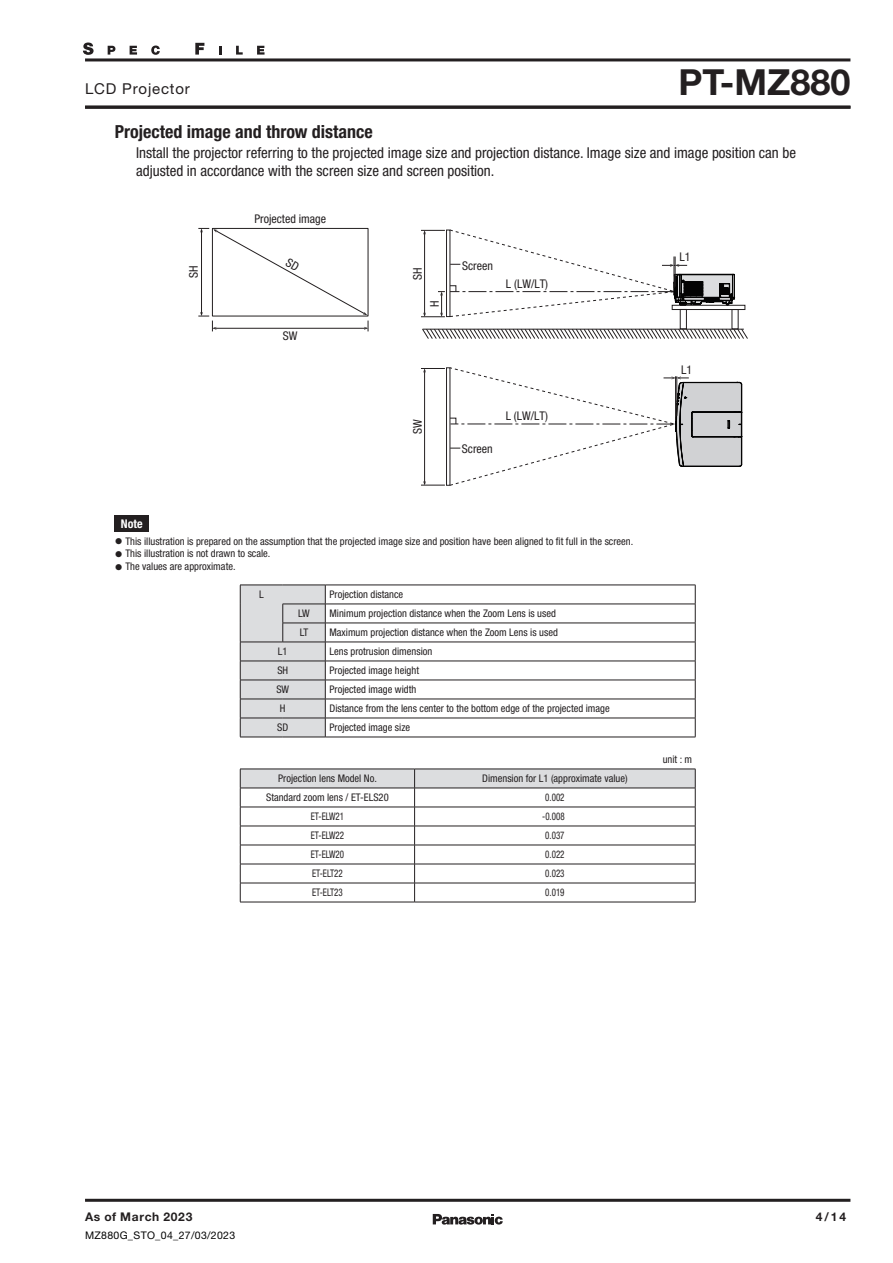
<style>
.page{position:relative;width:893px;height:1263px;background:#fff}
.page>*{position:absolute;margin:0;border:0;box-sizing:border-box;transform-origin:0 0}
.t1{font:700 36px "Helvetica Neue LT Std";color:#231f20}
.t2{font:700 condensed 18px "Helvetica Neue LT Std";color:#231f20}
.t3{font:condensed 15px/18px "Helvetica Neue LT Std";color:#231f20}
.t4{font:15px "Helvetica Neue LT Std";letter-spacing:.055em;color:#231f20}
.t5{font:condensed 12px "Helvetica Neue LT Std";color:#231f20}
.t6{font:700 12px "Helvetica Neue LT Std";letter-spacing:.055em;color:#231f20}
.t7{font:700 condensed 12px "Helvetica Neue LT Std";color:#fff}
.t8{font:condensed 10.5px/12.8px "Helvetica Neue LT Std";color:#231f20}
.t9{font:condensed 10.5px "Helvetica Neue LT Std";color:#231f20;scale:.85 1}
.t10{font:10.5px "Helvetica Neue LT Std";letter-spacing:.03em;color:#030303}
</style>
<div class="page">
<svg style="left:421px;top:229px;width:314px;height:88px"></svg>
<svg style="left:421px;top:367px;width:321px;height:119px"></svg>
<div style="left:680px;top:309px;width:7px;height:20px;border:1px solid #231f20"></div>
<svg style="left:422px;top:328px;width:326px;height:11px"></svg>
<div style="left:672px;top:305px;width:73px;height:5px;border:1px solid #231f20"></div>
<hr style="left:674px;top:256px;width:1px;height:32px;background:#231f20">
<hr style="left:675px;top:256px;width:1px;height:31px;background:#231f20">
<hr style="left:675px;top:376px;width:1px;height:45px;background:#231f20">
<hr style="left:677px;top:376px;width:1px;height:40px;background:#231f20">
<div style="left:115px;top:515px;width:34px;height:17px;background:#231f20"></div>
<hr style="left:325px;top:661px;width:370px;height:1px;background:#231f20">
<hr style="left:325px;top:680px;width:370px;height:1px;background:#231f20">
<hr style="left:325px;top:585px;width:370px;height:1px;background:#231f20">
<hr style="left:325px;top:604px;width:370px;height:1px;background:#231f20">
<hr style="left:325px;top:623px;width:370px;height:1px;background:#231f20">
<hr style="left:325px;top:642px;width:370px;height:1px;background:#231f20">
<hr style="left:325px;top:699px;width:370px;height:1px;background:#231f20">
<hr style="left:325px;top:718px;width:370px;height:1px;background:#231f20">
<svg style="left:240px;top:585px;width:86px;height:152px;background:#cfd0d2"></svg>
<svg style="left:695px;top:585px;width:1px;height:152px"></svg>
<hr style="left:240px;top:737px;width:43px;height:1px;background:#231f20">
<hr style="left:283px;top:737px;width:42px;height:1px;background:#231f20">
<hr style="left:325px;top:737px;width:370px;height:1px;background:#231f20">
<svg style="left:240px;top:769px;width:456px;height:133px"></svg>
<hr style="left:240px;top:902px;width:175px;height:1px;background:#231f20">
<hr style="left:415px;top:902px;width:280px;height:1px;background:#231f20">
<hr style="left:85px;top:1199px;width:765px;height:3px;background:#231f20">
<svg style="left:83px;top:43px;width:11px;height:12px"></svg>
<svg style="left:108px;top:46px;width:7px;height:9px"></svg>
<svg style="left:130px;top:46px;width:7px;height:9px"></svg>
<svg style="left:151px;top:46px;width:9px;height:9px"></svg>
<svg style="left:195px;top:43px;width:9px;height:12px"></svg>
<svg style="left:219px;top:46px;width:2px;height:9px"></svg>
<svg style="left:236px;top:46px;width:7px;height:9px"></svg>
<svg style="left:257px;top:46px;width:8px;height:9px"></svg>
<hr style="left:85px;top:58px;width:765px;height:3px;background:#231f20">
<hr style="left:85px;top:106px;width:765px;height:3px;background:#231f20">
<svg style="left:433px;top:1214px;width:70px;height:10px"></svg>
<svg style="left:198px;top:228px;width:171px;height:103px"></svg>
<h3 class="t4" style="left:85px;top:80px;width:106px">LCD Projector</h3>
<h1 class="t1" style="left:678px;top:60px;width:174px">PT-MZ880</h1>
<h2 class="t2" style="left:115px;top:121px;width:260px">Projected image and throw distance</h2>
<h3 class="t3" style="left:136px;top:144px;width:662px">Install the projector referring to the projected image size and projection distance. Image size and image position can be adjusted in accordance with the screen size and screen position.</h3>
<p class="t5" style="left:187px;top:278px;width:14px;rotate:-90deg">SH</p>
<p class="t5" style="left:254px;top:212px;width:73px">Projected image</p>
<p class="t5" style="left:283px;top:329px;width:16px">SW</p>
<p class="t5" style="left:411px;top:280px;width:14px;rotate:-90deg">SH</p>
<p class="t5" style="left:428px;top:307px;width:8px;rotate:-90deg">H</p>
<p class="t5" style="left:462px;top:258px;width:32px">Screen</p>
<p class="t5" style="left:506px;top:277px;width:44px">L (LW/LT)</p>
<p class="t5" style="left:411px;top:434px;width:16px;rotate:-90deg">SW</p>
<p class="t5" style="left:462px;top:441px;width:32px">Screen</p>
<p class="t5" style="left:506px;top:409px;width:44px">L (LW/LT)</p>
<p class="t7" style="left:121px;top:516px;width:23px">Note</p>
<p class="t8" style="left:125px;top:534px;width:509px">This illustration is prepared on the assumption that the projected image size and position have been aligned to fit full in the screen.<br>This illustration is not drawn to scale.<br>The values are approximate.</p>
<p class="t8" style="left:259px;top:588px;width:6px">L</p>
<p class="t8" style="left:330px;top:588px;width:75px">Projection distance</p>
<p class="t8" style="left:298px;top:607px;width:13px">LW</p>
<p class="t8" style="left:330px;top:607px;width:228px">Minimum projection distance when the Zoom Lens is used</p>
<p class="t8" style="left:300px;top:626px;width:10px">LT</p>
<p class="t8" style="left:330px;top:626px;width:230px">Maximum projection distance when the Zoom Lens is used</p>
<p class="t8" style="left:278px;top:645px;width:11px">L1</p>
<p class="t8" style="left:330px;top:645px;width:104px">Lens protrusion dimension</p>
<p class="t8" style="left:277px;top:664px;width:12px">SH</p>
<p class="t8" style="left:330px;top:664px;width:91px">Projected image height</p>
<p class="t8" style="left:276px;top:683px;width:14px">SW</p>
<p class="t8" style="left:330px;top:683px;width:88px">Projected image width</p>
<p class="t8" style="left:280px;top:702px;width:7px">H</p>
<p class="t8" style="left:330px;top:702px;width:282px">Distance from the lens center to the bottom edge of the projected image</p>
<p class="t8" style="left:277px;top:721px;width:13px">SD</p>
<p class="t8" style="left:330px;top:721px;width:82px">Projected image size</p>
<p class="t8" style="left:278px;top:772px;width:100px">Projection lens Model No.</p>
<p class="t8" style="left:482px;top:772px;width:147px">Dimension for L1 (approximate value)</p>
<p class="t8" style="left:266px;top:791px;width:124px">Standard zoom lens / ET-ELS20</p>
<p class="t9" style="left:545px;top:791px;width:24px">0.002</p>
<p class="t9" style="left:311px;top:810px;width:41px">ET-ELW21</p>
<p class="t9" style="left:542px;top:810px;width:28px">-0.008</p>
<p class="t9" style="left:311px;top:829px;width:41px">ET-ELW22</p>
<p class="t9" style="left:545px;top:829px;width:24px">0.037</p>
<p class="t9" style="left:311px;top:848px;width:41px">ET-ELW20</p>
<p class="t9" style="left:545px;top:848px;width:24px">0.022</p>
<p class="t9" style="left:312px;top:867px;width:38px">ET-ELT22</p>
<p class="t9" style="left:545px;top:867px;width:24px">0.023</p>
<p class="t9" style="left:312px;top:886px;width:38px">ET-ELT23</p>
<p class="t9" style="left:545px;top:886px;width:24px">0.019</p>
<p class="t5" style="left:679px;top:250px;width:13px">L1</p>
<p class="t5" style="left:681px;top:362px;width:13px">L1</p>
<p class="t8" style="left:663px;top:753px;width:31px">unit : m</p>
<p class="t6" style="left:85px;top:1209px;width:109px">As of March 2023</p>
<p class="t6" style="left:816px;top:1209px;width:32px">4/14</p>
<p class="t10" style="left:85px;top:1228px;width:152px">MZ880G_STO_04_27/03/2023</p>
</div>
